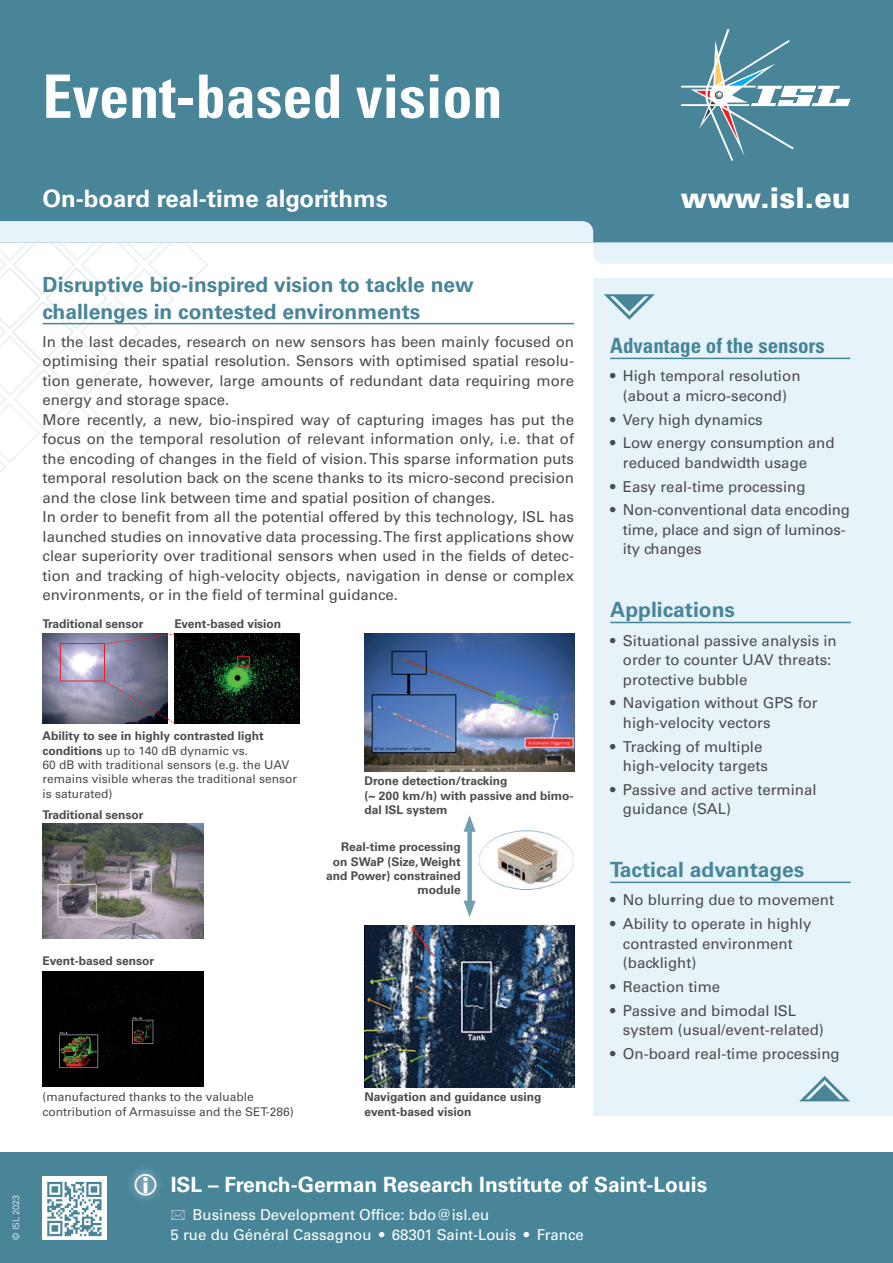
<style>
.page{position:relative;width:893px;height:1263px;background:#fff}
.page>*{position:absolute;margin:0;border:0;box-sizing:border-box;transform-origin:0 0}
.Title_flyer{font:700 condensed 60px "Univers LT Std";color:#fff}
.Web{font:900 28.5px "Univers LT Std";color:#fff}
.Subtitler_flyer{font:700 24px "Univers LT Std";color:#fff}
.Title_1{font:700 21px/27px "Univers LT Std";color:#488599}
.Intitulé_ISL{font:700 21px "Univers LT Std";color:#fff}
.Title_1-2{font:700 condensed 21px "Univers LT Std";color:#488599}
.Text_EN{font:15px/19.5px "Univers LT Std";color:#4b4c4d}
.Contact___adress{font:15px "Univers LT Std";color:#fff}
.Text_FR{font:700 12px/14.4px "Univers LT Std";color:#4b4c4d}
.Text_FR-2{font:12px/14.4px "Univers LT Std";color:#4b4c4d}
.Signature{font:300 9px "Univers LT Std";color:#fff}
.s1{font-weight:700}
</style>
<div class="page">
<div style="left:593px;top:279px;width:300px;height:837px;background:#e6f4fa"></div>
<div style="left:0;top:0;width:893px;height:242px;background:#488599"></div>
<svg style="left:681px;top:29px;width:169px;height:132px"></svg>
<svg style="left:0;top:221px;width:893px;height:252px"></svg>
<svg style="left:800px;top:1076px;width:50px;height:25px"></svg>
<div style="left:0;top:1152px;width:893px;height:111px;background:#488599"></div>
<hr style="left:43px;top:323px;width:531px;height:1px;background:#488599">
<hr style="left:610px;top:358px;width:240px;height:1px;background:#488599">
<hr style="left:610px;top:622px;width:241px;height:1px;background:#488599">
<hr style="left:610px;top:881px;width:241px;height:2px;background:#488599">
<div style="left:126px;top:1164px;width:40px;height:40px;background:#fff;opacity:.75"></div>
<img style="left:43px;top:1177px;width:64px;height:62px">
<img style="left:43px;top:823px;width:161px;height:115px">
<img style="left:364px;top:634px;width:210px;height:138px">
<img style="left:364px;top:925px;width:210px;height:162px">
<img style="left:43px;top:971px;width:161px;height:115px">
<div style="left:467px;top:826px;width:5px;height:81px;background:#709fb1"></div>
<svg style="left:464px;top:815px;width:12px;height:17px"></svg>
<svg style="left:464px;top:901px;width:12px;height:16px"></svg>
<img style="left:479px;top:830px;width:95px;height:60px">
<img style="left:43px;top:634px;width:125px;height:89px">
<img style="left:174px;top:634px;width:126px;height:89px">
<div style="left:60px;top:643px;width:45px;height:38px;border:1px solid #ee1d23"></div>
<div style="left:237px;top:656px;width:13px;height:11px;border:1px solid #ee1d23"></div>
<svg style="left:104px;top:633px;width:71px;height:11px"></svg>
<svg style="left:104px;top:680px;width:71px;height:44px;background:#6e6d7f"></svg>
<svg style="left:135px;top:1173px;width:21px;height:22px"></svg>
<p class="Title_flyer" style="left:43px;top:60px;width:461px">Event-based vision</p>
<p class="Subtitler_flyer" style="left:43px;top:185px;width:347px">On-board real-time algorithms</p>
<p class="Web" style="left:681px;top:180px;width:172px">www.isl.eu</p>
<p class="Title_1" style="left:43px;top:271px;width:433px">Disruptive bio-inspired vision to tackle new challenges in contested environments</p>
<p class="Text_EN" style="left:43px;top:332px;width:533px;text-align:justify">In the last decades, research on new sensors has been mainly focused on optimising their spatial resolution. Sensors with optimised spatial resolu&shy;tion generate, however, large amounts of redundant data requiring more energy and storage space.</p>
<p class="Text_EN" style="left:43px;top:410px;width:533px;text-align:justify">More recently, a new, bio-inspired way of capturing images has put the focus on the temporal resolution of relevant information only, i.e. that of the encoding of changes in the field of vision. This sparse information puts temporal resolution back on the scene thanks to its micro-second precision and the close link between time and spatial position of changes.</p>
<p class="Text_EN" style="left:43px;top:507px;width:533px;text-align:justify">In order to benefit from all the potential offered by this technology, ISL has launched studies on innovative data processing. The first applications show clear superiority over traditional sensors when used in the fields of detec&shy;tion and tracking of high-velocity objects, navigation in dense or complex environments, or in the field of terminal guidance.</p>
<p class="Text_FR" style="left:43px;top:616px;width:103px">Traditional sensor</p>
<p class="Text_FR" style="left:174px;top:616px;width:108px">Event-based vision</p>
<p class="Text_FR-2" style="left:43px;top:729px;width:256px"><span class="s1">Ability to see in highly contrasted light conditions</span> up to 140 dB dynamic vs.<br>60 dB with traditional sensors (e.g. the UAV remains visible wheras the traditional sensor is saturated)</p>
<p class="Text_FR" style="left:43px;top:807px;width:103px">Traditional sensor</p>
<p class="Text_FR" style="left:43px;top:954px;width:113px">Event-based sensor</p>
<p class="Text_FR" style="left:364px;top:774px;width:211px">Drone detection/tracking<br>(~ 200 km/h) with passive and bimo&shy;dal ISL system</p>
<p class="Text_FR" style="left:326px;top:840px;width:136px;text-align:right">Real-time processing on SWaP (Size, Weight and Power) constrained module</p>
<p class="Text_FR-2" style="left:43px;top:1090px;width:253px">(manufactured thanks to the valuable contribution of Armasuisse and the SET-286)</p>
<p class="Text_FR" style="left:364px;top:1090px;width:178px">Navigation and guidance using event-based vision</p>
<p class="Title_1-2" style="left:610px;top:333px;width:216px">Advantage of the sensors</p>
<p class="Text_EN" style="left:610px;top:366px;width:192px;text-align:center">• High temporal resolution (about a micro-second)</p>
<p class="Text_EN" style="left:610px;top:410px;width:154px">• Very high dynamics</p>
<p class="Text_EN" style="left:623px;top:433px;width:213px;text-indent:-13px">• Low energy consumption and reduced bandwidth usage</p>
<p class="Text_EN" style="left:610px;top:477px;width:197px">• Easy real-time processing</p>
<p class="Text_EN" style="left:623px;top:500px;width:229px;text-indent:-13px">• Non-conventional data encoding time, place and sign of luminos&shy;ity changes</p>
<p class="Title_1" style="left:610px;top:597px;width:126px">Applications</p>
<p class="Text_EN" style="left:623px;top:630px;width:215px;text-indent:-13px">• Situational passive analysis in order to counter UAV threats: protective bubble</p>
<p class="Text_EN" style="left:623px;top:693px;width:196px;text-indent:-13px">• Navigation without GPS for high-velocity vectors</p>
<p class="Text_EN" style="left:623px;top:736px;width:147px;text-indent:-13px">• Tracking of multiple high-velocity targets</p>
<p class="Text_EN" style="left:623px;top:780px;width:195px;text-indent:-13px">• Passive and active terminal guidance (SAL)</p>
<p class="Title_1" style="left:610px;top:857px;width:195px">Tactical advantages</p>
<p class="Text_EN" style="left:610px;top:890px;width:225px">• No blurring due to movement</p>
<p class="Text_EN" style="left:623px;top:914px;width:190px;text-indent:-13px">• Ability to operate in highly contrasted environment (backlight)</p>
<p class="Text_EN" style="left:610px;top:977px;width:111px">• Reaction time</p>
<p class="Text_EN" style="left:623px;top:1001px;width:202px;text-indent:-13px">• Passive and bimodal ISL system (usual/event-related)</p>
<p class="Text_EN" style="left:610px;top:1044px;width:231px">• On-board real-time processing</p>
<p class="Signature" style="left:11px;top:1239px;width:46px;rotate:-90deg">© ISL 2023</p>
<p class="Intitulé_ISL" style="left:171px;top:1172px;width:538px">ISL – French-German Research Institute of Saint-Louis</p>
<p class="Contact___adress" style="left:193px;top:1206px;width:298px">Business Development Office: bdo@isl.eu</p>
<p class="Contact___adress" style="left:171px;top:1225px;width:415px">5 rue du Général Cassagnou • 68301 Saint-Louis • France</p>
</div>
